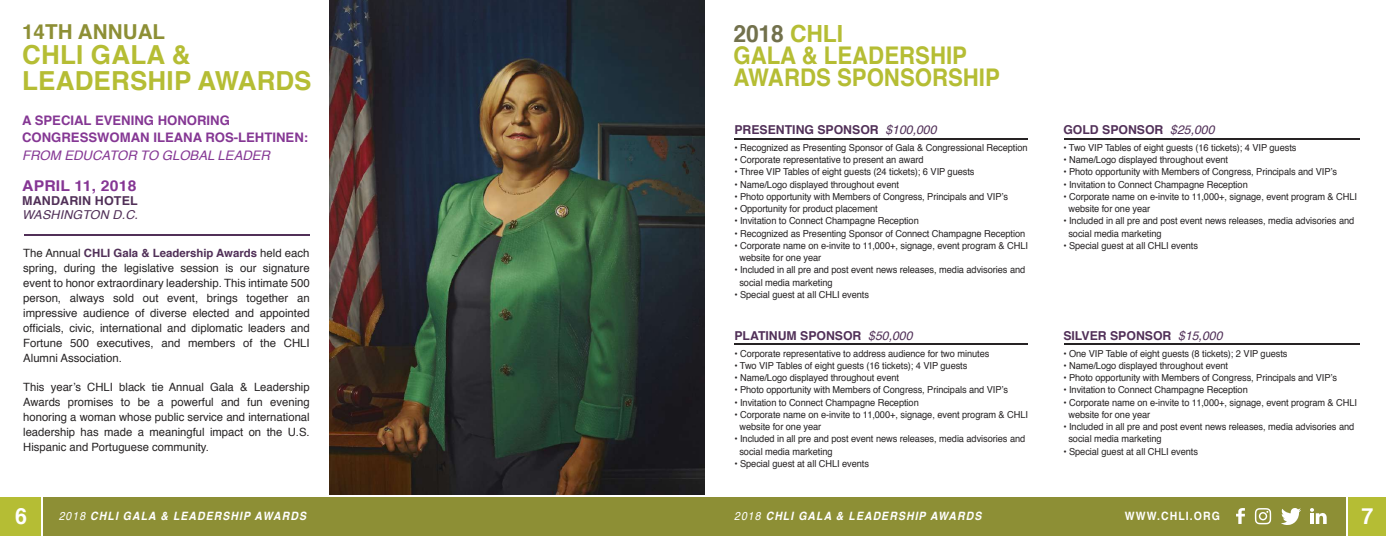
<style>
.page{position:relative;width:1386px;height:536px;background:#fff}
.page>*{position:absolute;margin:0;border:0;box-sizing:border-box;transform-origin:0 0}
.t1{font:700 26.25px/25.4px "Helvetica";letter-spacing:.01em;color:#b5bd34}
.t2{font:700 24.32px/21.9px "Helvetica";color:#b5bd34;scale:.91 1}
.t3{font:700 23.62px "Helvetica";letter-spacing:-.005em;color:#72714c}
.t4{font:700 22.22px "Helvetica";color:#fff}
.t5{font:700 20.56px "Helvetica";letter-spacing:.005em;color:#8d8f35}
.t6{font:700 14.88px "Helvetica";letter-spacing:.01em;color:#853694;scale:1.06 1}
.t7{font:700 13.12px/17.5px "Helvetica";color:#853794}
.t8{font:italic 13.12px "Helvetica";color:#853794}
.t9{font:700 12.25px "Helvetica";color:#513058}
.t10{font:italic 12.25px "Helvetica";letter-spacing:.01em;color:#513058}
.t11{font:italic 700 11.46px "Helvetica";letter-spacing:.1em;color:#fff;scale:.92 1}
.t12{font:700 11.46px "Helvetica";letter-spacing:.1em;color:#fff;scale:.92 1}
.t13{font:11.38px/14.9px "Helvetica";color:#262324;text-align:justify}
.t14{font:9.62px/12.2px "Helvetica";letter-spacing:-.005em;color:#262324;scale:.96 1}
.s1{font-weight:700;color:#513058}
.s2{color:#b5bd34}
.s3{font-weight:400;font-style:italic}
.s4{font-weight:400}
</style>
<div class="page">
<div style="left:678px;top:497px;width:668px;height:39px;background:#8d8f35"></div>
<div style="left:1348px;top:497px;width:38px;height:39px;background:#b5bd34"></div>
<img style="left:1237px;top:508px;width:8px;height:15px">
<svg style="left:1310px;top:508px;width:17px;height:16px"></svg>
<hr style="left:1310px;top:513px;width:4px;height:11px;background:#fff">
<img style="left:1281px;top:508px;width:20px;height:16px">
<svg style="left:1255px;top:508px;width:16px;height:16px"></svg>
<div style="left:43px;top:497px;width:668px;height:39px;background:#8d8f35"></div>
<div style="left:0;top:497px;width:41px;height:39px;background:#b5bd34"></div>
<hr style="left:734px;top:138px;width:294px;height:1px;background:#262324">
<hr style="left:734px;top:344px;width:294px;height:1px;background:#262324">
<hr style="left:1064px;top:138px;width:295px;height:1px;background:#262324">
<hr style="left:1064px;top:344px;width:295px;height:1px;background:#262324">
<img style="left:329px;top:0;width:375px;height:494px">
<hr style="left:24px;top:234px;width:286px;height:1px;background:#513058">
<h3 class="t5" style="left:22px;top:15px;width:145px">14TH ANNUAL</h3>
<h1 class="t1" style="left:22px;top:43px;width:291px">CHLI GALA &amp;<br>LEADERSHIP AWARDS</h1>
<h3 class="t7" style="left:22px;top:111px;width:288px">A SPECIAL EVENING HONORING<br>CONGRESSWOMAN ILEANA ROS-LEHTINEN:</h3>
<h3 class="t8" style="left:22px;top:145px;width:250px">FROM EDUCATOR TO GLOBAL LEADER</h3>
<h3 class="t6" style="left:22px;top:174px;width:109px">APRIL 11, 2018</h3>
<p class="t9" style="left:22px;top:191px;width:117px">MANDARIN HOTEL</p>
<p class="t10" style="left:22px;top:205px;width:117px">WASHINGTON D.C.</p>
<p class="t13" style="left:23px;top:246px;width:288px">The Annual <span class="s1">CHLI Gala &amp; Leadership Awards</span> held each spring, during the legislative session is our signature event to honor extraordinary leadership. This intimate 500 person, always sold out event, brings together an impressive audience of diverse elected and appointed officials, civic, international and diplomatic leaders and Fortune 500 executives, and members of the CHLI Alumni Association.</p>
<p class="t13" style="left:23px;top:380px;width:288px">This year’s CHLI black tie Annual Gala &amp; Leadership Awards promises to be a powerful and fun evening honoring a woman whose public service and international leadership has made a meaningful impact on the U.S.<br>Hispanic and Portuguese community.</p>
<h3 class="t3" style="left:733px;top:15px;width:111px">2018 <span class="s2">CHLI</span></h3>
<h2 class="t2" style="left:733px;top:45px;width:294px">GALA &amp; LEADERSHIP<br>AWARDS SPONSORSHIP</h2>
<p class="t9" style="left:734px;top:119px;width:204px">PRESENTING SPONSOR <span class="s3">$100,000</span></p>
<p class="t14" style="left:734px;top:141px;width:307px">• Recognized as Presenting Sponsor of Gala &amp; Congressional Reception</p>
<p class="t14" style="left:734px;top:154px;width:199px">• Corporate representative to present an award</p>
<p class="t14" style="left:734px;top:166px;width:252px">• Three VIP Tables of eight guests (24 tickets); 6 VIP guests</p>
<p class="t14" style="left:734px;top:178px;width:173px">• Name/Logo displayed throughout event</p>
<p class="t14" style="left:734px;top:190px;width:287px">• Photo opportunity with Members of Congress, Principals and VIP’s</p>
<p class="t14" style="left:734px;top:203px;width:151px">• Opportunity for product placement</p>
<p class="t14" style="left:734px;top:215px;width:194px">• Invitation to Connect Champagne Reception</p>
<p class="t14" style="left:734px;top:227px;width:304px">• Recognized as Presenting Sponsor of Connect Champagne Reception</p>
<p class="t14" style="left:739px;top:240px;width:302px;text-indent:-5px">• Corporate name on e-invite to 11,000+, signage, event program &amp; CHLI website for one year</p>
<p class="t14" style="left:739px;top:264px;width:299px;text-indent:-5px">• Included in all pre and post event news releases, media advisories and social media marketing</p>
<p class="t14" style="left:734px;top:289px;width:142px">• Special guest at all CHLI events</p>
<p class="t9" style="left:734px;top:325px;width:180px">PLATINUM SPONSOR <span class="s3">$50,000</span></p>
<p class="t14" style="left:734px;top:347px;width:267px">• Corporate representative to address audience for two minutes</p>
<p class="t14" style="left:734px;top:359px;width:244px">• Two VIP Tables of eight guests (16 tickets); 4 VIP guests</p>
<p class="t14" style="left:734px;top:372px;width:173px">• Name/Logo displayed throughout event</p>
<p class="t14" style="left:734px;top:384px;width:287px">• Photo opportunity with Members of Congress, Principals and VIP’s</p>
<p class="t14" style="left:734px;top:396px;width:194px">• Invitation to Connect Champagne Reception</p>
<p class="t14" style="left:739px;top:408px;width:302px;text-indent:-5px">• Corporate name on e-invite to 11,000+, signage, event program &amp; CHLI website for one year</p>
<p class="t14" style="left:739px;top:433px;width:299px;text-indent:-5px">• Included in all pre and post event news releases, media advisories and social media marketing</p>
<p class="t14" style="left:734px;top:457px;width:142px">• Special guest at all CHLI events</p>
<p class="t9" style="left:1063px;top:119px;width:153px">GOLD SPONSOR <span class="s3">$25,000</span></p>
<p class="t14" style="left:1063px;top:141px;width:244px">• Two VIP Tables of eight guests (16 tickets); 4 VIP guests</p>
<p class="t14" style="left:1063px;top:154px;width:173px">• Name/Logo displayed throughout event</p>
<p class="t14" style="left:1063px;top:166px;width:287px">• Photo opportunity with Members of Congress, Principals and VIP’s</p>
<p class="t14" style="left:1063px;top:178px;width:194px">• Invitation to Connect Champagne Reception</p>
<p class="t14" style="left:1068px;top:190px;width:302px;text-indent:-5px">• Corporate name on e-invite to 11,000+, signage, event program &amp; CHLI website for one year</p>
<p class="t14" style="left:1068px;top:215px;width:299px;text-indent:-5px">• Included in all pre and post event news releases, media advisories and social media marketing</p>
<p class="t14" style="left:1063px;top:240px;width:142px">• Special guest at all CHLI events</p>
<p class="t9" style="left:1063px;top:325px;width:161px">SILVER SPONSOR <span class="s3">$15,000</span></p>
<p class="t14" style="left:1063px;top:347px;width:235px">• One VIP Table of eight guests (8 tickets); 2 VIP guests</p>
<p class="t14" style="left:1063px;top:359px;width:173px">• Name/Logo displayed throughout event</p>
<p class="t14" style="left:1063px;top:372px;width:287px">• Photo opportunity with Members of Congress, Principals and VIP’s</p>
<p class="t14" style="left:1063px;top:384px;width:194px">• Invitation to Connect Champagne Reception</p>
<p class="t14" style="left:1068px;top:396px;width:302px;text-indent:-5px">• Corporate name on e-invite to 11,000+, signage, event program &amp; CHLI website for one year</p>
<p class="t14" style="left:1068px;top:421px;width:299px;text-indent:-5px">• Included in all pre and post event news releases, media advisories and social media marketing</p>
<p class="t14" style="left:1063px;top:445px;width:142px">• Special guest at all CHLI events</p>
<h3 class="t4" style="left:15px;top:498px;width:13px">6</h3>
<p class="t11" style="left:59px;top:506px;width:270px"><span class="s4">2018</span> CHLI GALA &amp; LEADERSHIP AWARDS</p>
<p class="t11" style="left:734px;top:506px;width:270px"><span class="s4">2018</span> CHLI GALA &amp; LEADERSHIP AWARDS</p>
<p class="t12" style="left:1125px;top:507px;width:105px">WWW.CHLI.ORG</p>
<h3 class="t4" style="left:1362px;top:498px;width:13px">7</h3>
</div>
